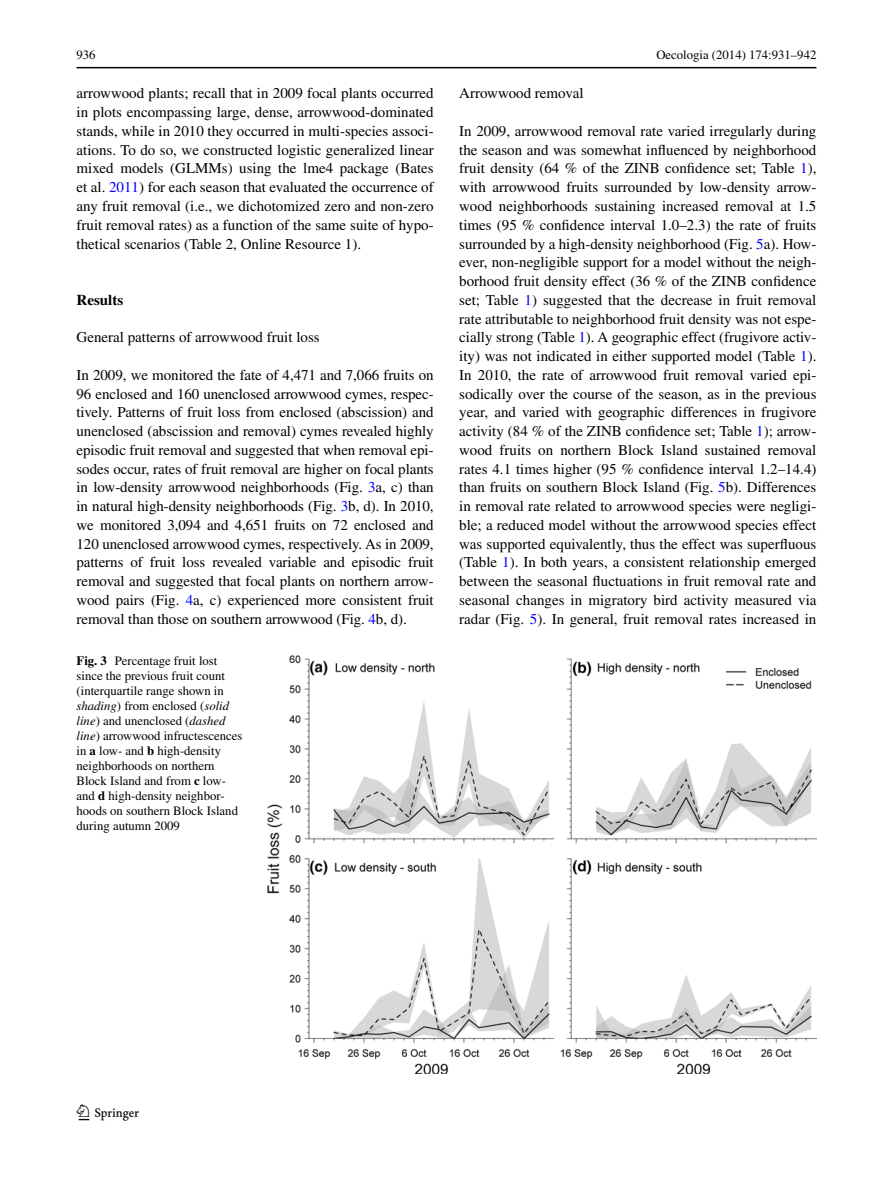
<style>
.page{position:relative;width:893px;height:1187px;background:#fff}
.page>*{position:absolute;margin:0;border:0;box-sizing:border-box;transform-origin:0 0}
.t1{font:22.5px "Springnew";color:#000}
.t2{font:15px/18.8px "Times";color:#000;text-align:justify}
.t3{font:700 15px "Times";color:#000}
.t4{font:12.75px/15px "Times";color:#000}
.s1{color:#00f}
.s2{font-weight:700}
.s3{font-style:italic}
</style>
<div class="page">
<hr style="left:77px;top:67px;width:739px;height:1px;background:#000">
<img style="left:268px;top:655px;width:548px;height:418px">
<p class="t4" style="left:77px;top:48px;width:21px">936</p>
<p class="t4" style="left:656px;top:48px;width:162px">Oecologia (2014) 174:931–942</p>
<p class="t2" style="left:77px;top:84px;width:359px">arrowwood plants; recall that in 2009 focal plants occurred in plots encompassing large, dense, arrowwood-dominated stands, while in 2010 they occurred in multi-species associ&shy;ations. To do so, we constructed logistic generalized linear mixed models (GLMM</p>
<p class="t2" style="left:77px;top:159px;width:359px;text-indent:145px">s) using the lme4 package (Bates et al. <span class="s1">2011</span>) for each season that evaluated the occurrence of any fruit removal (i.e., we dichotomized zero and non-zero fruit removal rates) as a function of the same suite of hypo&shy;thetical scenarios (Table 2, Online Resource 1).</p>
<p class="t3" style="left:77px;top:291px;width:48px">Results</p>
<p class="t2" style="left:77px;top:328px;width:245px">General patterns of arrowwood fruit loss</p>
<p class="t2" style="left:77px;top:365px;width:359px">In 2009, we monitored the fate of 4,471 and 7,066 fruits on 96 enclosed and 160 unenclosed arrowwood cymes, respec&shy;tively. Patterns of fruit loss from enclosed (abscission) and unenclosed (abscission and removal) cymes revealed highly episodic fruit removal and suggested that when removal epi&shy;sodes occur, rates of fruit removal are higher on focal plants in low-density arrowwood neighborhoods (Fig. <span class="s1">3</span>a, c) than in natural high-density neighborhoods (Fig. <span class="s1">3</span>b, d). In 2010, we monitored 3,094 and 4,651 fruits on 72 enclosed and 120 unenclosed arrowwood cymes, respectively. As in 2009, patterns of fruit loss revealed variable and episodic fruit removal and suggested that focal plants on northern arrow&shy;wood pairs (Fig. <span class="s1">4</span>a, c) experienced more consistent fruit removal than those on southern arrowwood (Fig. <span class="s1">4</span>b, d).</p>
<p class="t4" style="left:77px;top:653px;width:167px"><span class="s2">Fig. 3</span> Percentage fruit lost since the previous fruit count (interquartile range shown in <span class="s3">shading</span>) from enclosed (<span class="s3">solid line</span>) and unenclosed (<span class="s3">dashed line</span>) arrowwood infructescences in <span class="s2">a</span> low- and <span class="s2">b</span> high-density neighborhoods on northern<br>Block Island and from <span class="s2">c</span> low&shy;and <span class="s2">d</span> high-density neighbor&shy;hoods on southern Block Island during autumn 2009</p>
<p class="t2" style="left:459px;top:84px;width:126px">Arrowwood removal</p>
<p class="t2" style="left:459px;top:121px;width:359px">In 2009, arrowwood removal rate varied irregularly during the season and was somewhat influenced by neighborhood fruit density (64 % of the ZINB confidence set; Table <span class="s1">1</span>), with arrowwood fruits surrounded by low-density arrow&shy;wood neighborhoods sustaining increased removal at 1.5 times (95 % confidence interval 1.0–2.3) the rate of fruits surrounded by a high-density neighborhood (Fig. <span class="s1">5</span>a). How&shy;ever, non-negligible support for a model without the neigh&shy;borhood fruit density effect (36 % of the ZINB confidence set; Table <span class="s1">1</span>) suggested that the decrease in fruit removal rate attributable to neighborhood fruit density was not espe&shy;cially strong (Table <span class="s1">1</span>). A geographic effect (frugivore activ&shy;ity) was not indicated in either supported model (Table <span class="s1">1</span>).<br>In 2010, the rate of arrowwood fruit removal varied epi&shy;sodically over the course of the season, as in the previous year, and varied with geographic differences in frugivore activity (84 % of the ZINB confidence set; Table <span class="s1">1</span>); arrow&shy;wood fruits on northern Block Island sustained removal rates 4.1 times higher (95 % confidence interval 1.2–14.4) than fruits on southern Block Island (Fig. <span class="s1">5</span>b). Differences in removal rate related to arrowwood species were negligi&shy;ble; a reduced model without the arrowwood species effect was supported equivalently, thus the effect was superfluous (Table <span class="s1">1</span>). In both years, a consistent relationship emerged between the seasonal fluctuations in fruit removal rate and seasonal changes in migratory bird activity measured via radar (Fig. <span class="s1">5</span>). In general, fruit removal rates increased in</p>
<h1 class="t1" style="left:79px;top:1104px;width:62px">1 3</h1>
</div>
